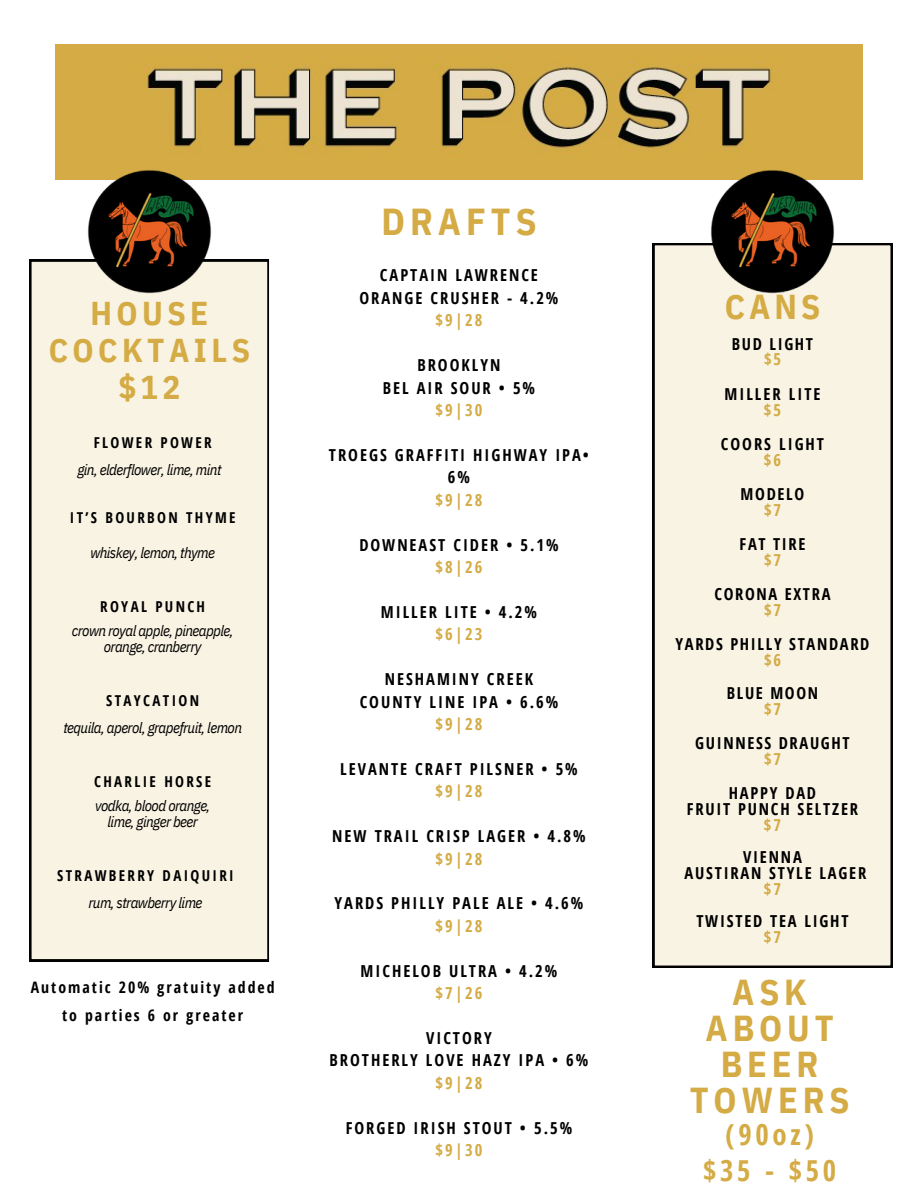
<style>
.page{position:relative;width:918px;height:1188px;background:#fff}
.page>*{position:absolute;margin:0;border:0;box-sizing:border-box;transform-origin:0 0}
.t1{font:700 37.5px "IBM Plex Sans Cond";letter-spacing:.135em;color:#d4ab44}
.t2{font:700 36px/36px "IBM Plex Sans Cond";letter-spacing:.135em;color:#d4ab44;text-align:center}
.t3{font:700 34.5px "IBM Plex Sans Cond";color:#d4ab44}
.t4{font:700 33px/37.2px "IBM Plex Sans Cond";letter-spacing:.135em;color:#d4ab44;text-align:center}
.t5{font:700 28.95px "Open Sans Condensed";letter-spacing:.13em;color:#d4ab44}
.t6{font:700 16.5px/22.5px "Open Sans Condensed";letter-spacing:.12em;color:#000;text-align:center}
.t7{font:700 16.5px/15.8px "Open Sans Condensed";letter-spacing:.1em;color:#000;text-align:center}
.t8{font:700 15.75px/27.6px "Open Sans Condensed";letter-spacing:.13em;color:#000;text-align:center}
.t9{font:italic 15px/15.8px "IBM Plex Sans Cond";letter-spacing:-.04em;color:#000;text-align:center}
.t10{font:700 15px "Open Sans Condensed";letter-spacing:.155em;color:#000}
.s1{color:#d4ab44}
</style>
<div class="page">
<img style="left:55px;top:45px;width:808px;height:135px">
<div style="left:29px;top:260px;width:240px;height:701px;background:#f9f3e3"></div>
<img style="left:87px;top:169px;width:125px;height:125px">
<div style="left:653px;top:243px;width:239px;height:725px;background:#f9f3e3"></div>
<img style="left:710px;top:169px;width:125px;height:125px">
<p class="t1" style="left:381px;top:197px;width:157px">DRAFTS</p>
<h3 class="t6" style="left:360px;top:264px;width:200px">CAPTAIN LAWRENCE<br>ORANGE CRUSHER - 4.2% <span class="s1">$9|28</span></h3>
<h4 class="t4" style="left:49px;top:294px;width:203px">HOUSE<br>COCKTAILS $12</h4>
<h4 class="t3" style="left:725px;top:284px;width:97px">CANS</h4>
<h4 class="t10" style="left:94px;top:432px;width:119px">FLOWER POWER</h4>
<h4 class="t9" style="left:77px;top:461px;width:146px">gin, elderflower, lime, mint</h4>
<h4 class="t10" style="left:70px;top:507px;width:167px">IT’S BOURBON THYME</h4>
<h4 class="t9" style="left:90px;top:544px;width:126px">whiskey, lemon, thyme</h4>
<h4 class="t10" style="left:100px;top:596px;width:106px">ROYAL PUNCH</h4>
<h4 class="t9" style="left:72px;top:623px;width:163px">crown royal apple, pineapple, orange, cranberry</h4>
<h4 class="t10" style="left:106px;top:690px;width:94px">STAYCATION</h4>
<h4 class="t9" style="left:63px;top:719px;width:180px">tequila, aperol, grapefruit, lemon</h4>
<h2 class="t10" style="left:94px;top:771px;width:118px">CHARLIE HORSE</h2>
<h4 class="t9" style="left:95px;top:798px;width:117px">vodka, blood orange,</h4>
<p class="t9" style="left:108px;top:813px;width:92px">lime, ginger beer</p>
<p class="t7" style="left:732px;top:335px;width:83px">BUD LIGHT <span class="s1">$5</span></p>
<h4 class="t6" style="left:725px;top:386px;width:97px;line-height:15.8px">MILLER LITE <span class="s1">$5</span></h4>
<h3 class="t6" style="left:383px;top:354px;width:154px">BROOKLYN<br>BEL AIR SOUR • 5% <span class="s1">$9|30</span></h3>
<p class="t6" style="left:721px;top:436px;width:105px;line-height:15.8px">COORS LIGHT <span class="s1">$6</span></p>
<h4 class="t6" style="left:741px;top:486px;width:65px;line-height:15.8px">MODELO <span class="s1">$7</span></h4>
<h4 class="t6" style="left:329px;top:443px;width:262px">TROEGS GRAFFITI HIGHWAY IPA•<br>6%<br><span class="s1">$9|28</span></h4>
<p class="t6" style="left:740px;top:536px;width:67px;line-height:15.8px">FAT TIRE <span class="s1">$7</span></p>
<h5 class="t6" style="left:359px;top:533px;width:201px">DOWNEAST CIDER • 5.1% <span class="s1">$8|26</span></h5>
<p class="t7" style="left:714px;top:586px;width:118px">CORONA EXTRA <span class="s1">$7</span></p>
<h4 class="t7" style="left:675px;top:636px;width:195px">YARDS PHILLY STANDARD <span class="s1">$6</span></h4>
<h4 class="t7" style="left:727px;top:685px;width:93px">BLUE MOON <span class="s1">$7</span></h4>
<h4 class="t7" style="left:695px;top:735px;width:156px">GUINNESS DRAUGHT <span class="s1">$7</span></h4>
<h1 class="t6" style="left:381px;top:600px;width:158px">MILLER LITE • 4.2% <span class="s1">$6|23</span></h1>
<h4 class="t6" style="left:360px;top:667px;width:200px">NESHAMINY CREEK<br>COUNTY LINE IPA • 6.6% <span class="s1">$9|28</span></h4>
<h4 class="t6" style="left:340px;top:757px;width:239px">LEVANTE CRAFT PILSNER • 5% <span class="s1">$9|28</span></h4>
<h4 class="t6" style="left:687px;top:785px;width:173px;line-height:15.8px">HAPPY DAD<br>FRUIT PUNCH SELTZER <span class="s1">$7</span></h4>
<p class="t6" style="left:685px;top:849px;width:183px;line-height:15.8px">VIENNA<br>AUSTIRAN STYLE LAGER <span class="s1">$7</span></p>
<h4 class="t6" style="left:332px;top:824px;width:255px">NEW TRAIL CRISP LAGER • 4.8% <span class="s1">$9|28</span></h4>
<h4 class="t10" style="left:57px;top:865px;width:178px">STRAWBERRY DAIQUIRI</h4>
<p class="t9" style="left:89px;top:895px;width:115px">rum, strawberry lime</p>
<h4 class="t6" style="left:335px;top:892px;width:250px">YARDS PHILLY PALE ALE • 4.6% <span class="s1">$9|28</span></h4>
<h4 class="t6" style="left:696px;top:913px;width:154px;line-height:15.8px">TWISTED TEA LIGHT <span class="s1">$7</span></h4>
<p class="t8" style="left:31px;top:973px;width:245px">Automatic 20% gratuity added to parties 6 or greater</p>
<h4 class="t6" style="left:361px;top:959px;width:198px">MICHELOB ULTRA • 4.2% <span class="s1">$7|26</span></h4>
<h4 class="t6" style="left:330px;top:1026px;width:260px">VICTORY<br>BROTHERLY LOVE HAZY IPA • 6% <span class="s1">$9|28</span></h4>
<h4 class="t6" style="left:346px;top:1116px;width:228px">FORGED IRISH STOUT • 5.5% <span class="s1">$9|30</span></h4>
<h4 class="t2" style="left:690px;top:973px;width:161px">ASK<br>ABOUT<br>BEER<br>TOWERS</h4>
<h1 class="t5" style="left:725px;top:1114px;width:90px">(90oz)</h1>
<h1 class="t5" style="left:703px;top:1150px;width:135px">$35 - $50</h1>
</div>
